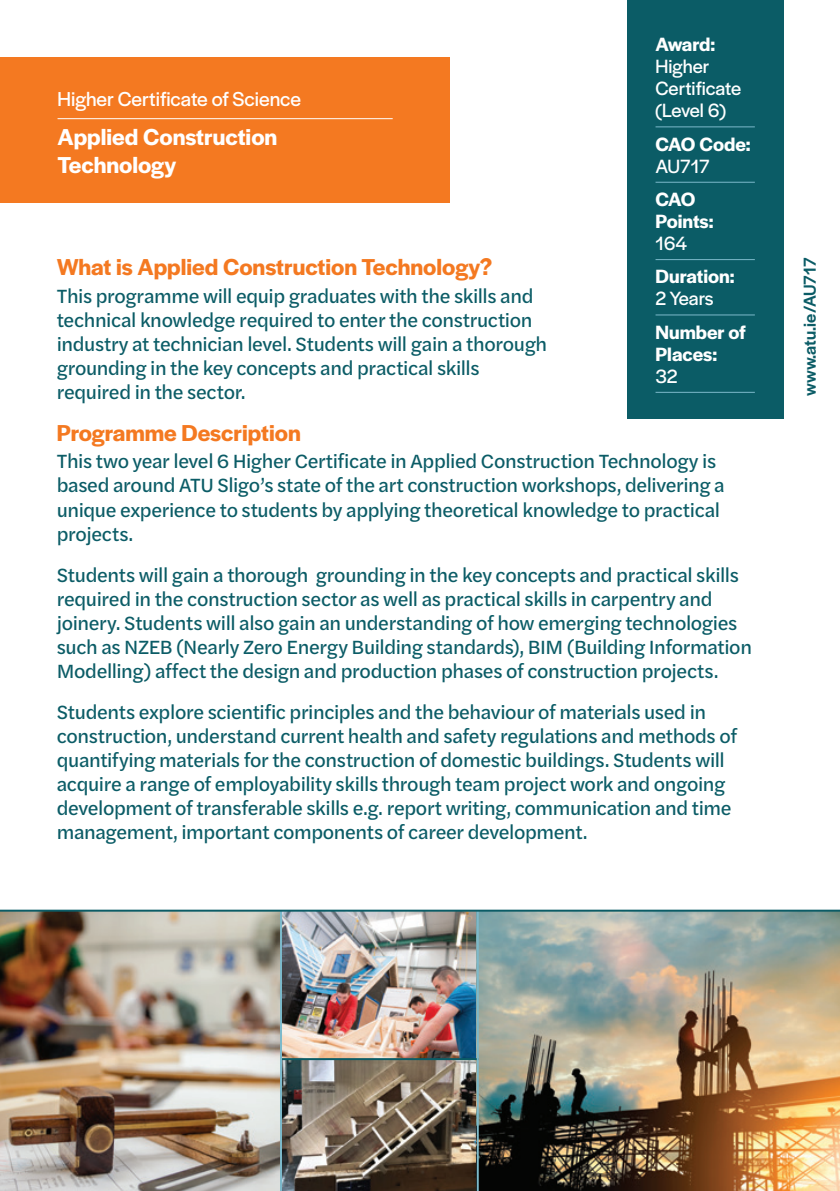
<style>
.page{position:relative;width:840px;height:1191px;background:#fff}
.page>*{position:absolute;margin:0;border:0;box-sizing:border-box;transform-origin:0 0}
.t1{font:600 24px "Halyard Display";color:#f47921}
.t2{font:600 24px/28px "Halyard Display";color:#fff}
.t3{font:21px "Halyard Display";color:#fff}
.t4{font:20px/24px "Halyard Text";letter-spacing:-.02em;color:#0b5c66}
.t5{font:600 20px/22px "Halyard Display";color:#fff}
.t6{font:20px/22px "Halyard Display";color:#fff}
.t7{font:500 18px "Halyard Display";color:#0b5c66}
.s1{font-weight:600}
.s2{font-weight:400}
</style>
<div class="page">
<div style="left:0;top:58px;width:449px;height:145px;background:#f47921"></div>
<img style="left:0;top:911px;width:839px;height:280px">
<div style="left:626px;top:0;width:156px;height:418px;background:#0b5c66"></div>
<hr style="left:655px;top:126px;width:99px;height:1px;background:#7cb9ca">
<hr style="left:655px;top:182px;width:99px;height:1px;background:#7cb9ca">
<hr style="left:655px;top:259px;width:99px;height:1px;background:#7cb9ca">
<hr style="left:655px;top:314px;width:99px;height:1px;background:#7cb9ca">
<hr style="left:655px;top:392px;width:99px;height:1px;background:#7cb9ca">
<hr style="left:57px;top:118px;width:335px;height:1px;background:#fff">
<hr style="left:280px;top:1058px;width:198px;height:2px;background:#0b5c66">
<hr style="left:476px;top:910px;width:2px;height:281px;background:#7cb9ca">
<hr style="left:280px;top:910px;width:2px;height:281px;background:#7cb9ca">
<hr style="left:0;top:909px;width:839px;height:2px;background:#0b5c66">
<p class="t6" style="left:655px;top:33px;width:87px"><span class="s1">Award:<br></span>Higher<br>Certificate (Level 6)</p>
<p class="t5" style="left:655px;top:132px;width:97px">CAO Code:<br><span class="s2">AU717</span></p>
<p class="t5" style="left:655px;top:187px;width:59px">CAO<br>Points:<br><span class="s2">164</span></p>
<p class="t5" style="left:655px;top:265px;width:81px">Duration:<br><span class="s2">2 Years</span></p>
<p class="t5" style="left:655px;top:320px;width:92px">Number of<br>Places:<br><span class="s2">32</span></p>
<p class="t3" style="left:57px;top:84px;width:245px">Higher Certificate of Science</p>
<p class="t2" style="left:57px;top:122px;width:221px">Applied Construction<br>Technology</p>
<p class="t1" style="left:57px;top:250px;width:437px">What is Applied Construction Technology?</p>
<p class="t4" style="left:57px;top:283px;width:492px">This programme will equip graduates with the skills and technical knowledge required to enter the construction industry at technician level. Students will gain a thorough grounding in the key concepts and practical skills required in the sector.</p>
<p class="t1" style="left:57px;top:416px;width:245px">Programme Description</p>
<p class="t4" style="left:57px;top:448px;width:669px">This two year level 6 Higher Certificate in Applied Construction Technology is based around ATU Sligo’s state of the art construction workshops, delivering a unique experience to students by applying theoretical knowledge to practical projects.</p>
<p class="t4" style="left:57px;top:561px;width:696px">Students will gain a thorough grounding in the key concepts and practical skills required in the construction sector as well as practical skills in carpentry and joinery. Students will also gain an understanding of how emerging technologies such as NZEB (Nearly Zero Energy Building standards), BIM (Building Information Modelling) affect the design and production phases of construction projects.</p>
<p class="t4" style="left:57px;top:698px;width:681px">Students explore scientific principles and the behaviour of materials used in construction, understand current health and safety regulations and methods of quantifying materials for the construction of domestic buildings. Students will acquire a range of employability skills through team project work and ongoing development of transferable skills e.g. report writing, communication and time management, important components of career development.</p>
<p class="t7" style="left:796px;top:396px;width:140px;rotate:-90deg">www.atu.ie/AU717</p>
</div>
